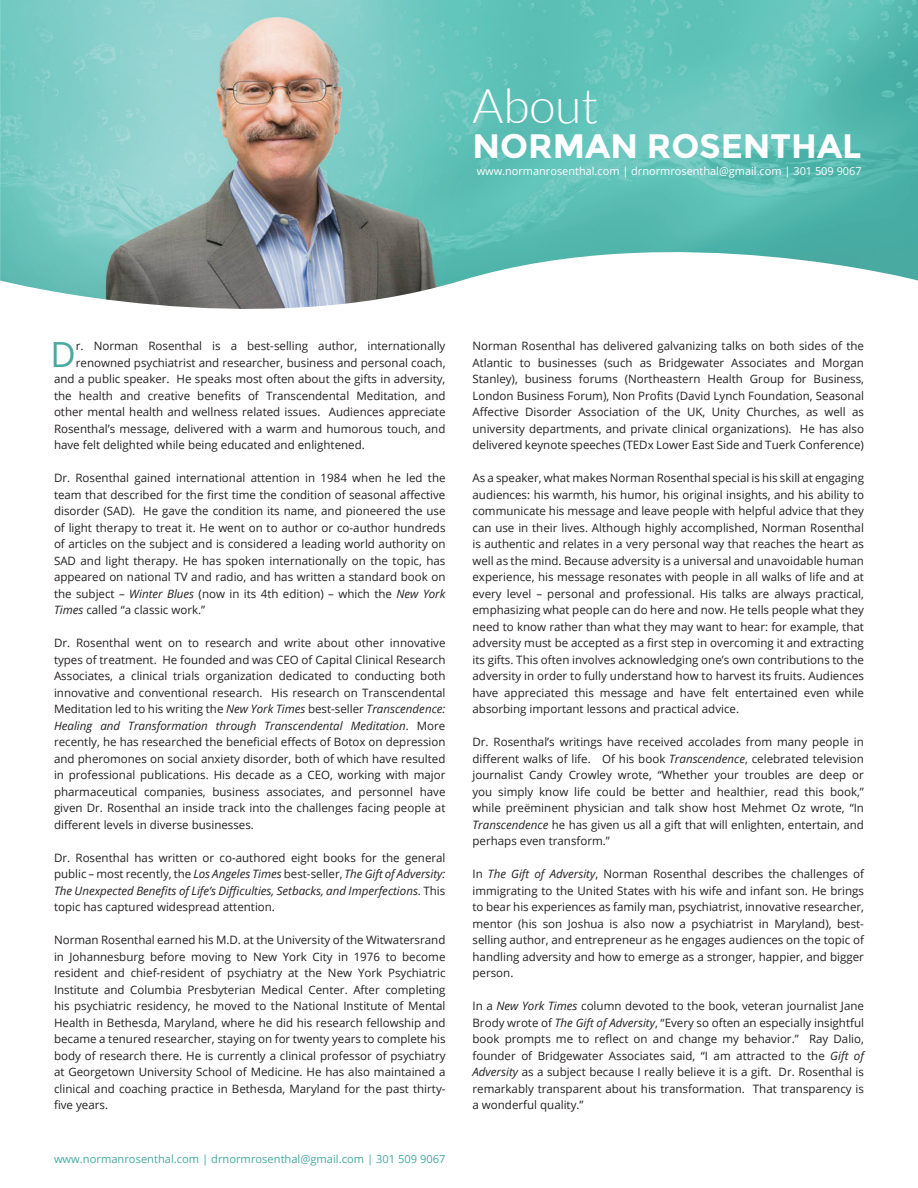
<style>
.page{position:relative;width:918px;height:1188px;background:#fff}
.page>*{position:absolute;margin:0;border:0;box-sizing:border-box;transform-origin:0 0}
.t1{font:300 48px "Lato";color:#fff}
.t2{font:34.65px "Open Sans";color:#48a9a2}
.t3{font:700 33.9px "Montserrat";color:#fff}
.t4{font:11.55px/16.5px "Open Sans";color:#231f20;text-align:justify}
.t5{font:11.1px "Open Sans";color:#48a9a2}
.t6{font:10.95px "Open Sans";color:#fff}
.s1{font-style:italic}
</style>
<div class="page">
<img style="left:0;top:0;width:918px;height:309px">
<h1 class="t1" style="left:472px;top:76px;width:127px">About</h1>
<h3 class="t3" style="left:472px;top:126px;width:391px">NORMAN ROSENTHAL</h3>
<p class="t6" style="left:477px;top:163px;width:387px">www.normanrosenthal.com | drnormrosenthal@gmail.com | 301 509 9067</p>
<h2 class="t2" style="left:51px;top:330px;width:27px">D</h2>
<p class="t4" style="left:76px;top:337px;width:371px">r. Norman Rosenthal is a best-selling author, internationally</p>
<p class="t4" style="left:76px;top:354px;width:371px">renowned psychiatrist and researcher, business and personal coach,</p>
<p class="t4" style="left:54px;top:370px;width:393px">and a public speaker. He speaks most often about the gifts in adversity,</p>
<p class="t4" style="left:54px;top:387px;width:393px">the health and creative benefits of Transcendental Meditation, and</p>
<p class="t4" style="left:54px;top:403px;width:393px">other mental health and wellness related issues. Audiences appreciate</p>
<p class="t4" style="left:54px;top:420px;width:393px">Rosenthal’s message, delivered with a warm and humorous touch, and</p>
<p class="t4" style="left:54px;top:436px;width:312px">have felt delighted while being educated and enlightened.</p>
<p class="t4" style="left:54px;top:469px;width:393px">Dr. Rosenthal gained international attention in 1984 when he led the team that described for the first time the condition of seasonal affective disorder (SAD). He gave the condition its name, and pioneered the use of light therapy to treat it. He went on to author or co-author hundreds of articles on the subject and is considered a leading world authority on SAD and light therapy. He has spoken internationally on the topic, has appeared on national TV and radio, and has written a standard book on the subject – <span class="s1">Winter Blues</span> (now in its 4th edition) – which the <span class="s1">New York Times</span> called “a classic work.”</p>
<p class="t4" style="left:54px;top:634px;width:393px">Dr. Rosenthal went on to research and write about other innovative types of treatment. He founded and was CEO of Capital Clinical Research Associates, a clinical trials organization dedicated to conducting both innovative and conventional research. His research on Transcendental Meditation led to his writing the <span class="s1">New York Times</span> best-seller <span class="s1">Transcendence:<br>Healing and Transformation through Transcendental Meditation</span>. More recently, he has researched the beneficial effects of Botox on depression and pheromones on social anxiety disorder, both of which have resulted in professional publications. His decade as a CEO, working with major pharmaceutical companies, business associates, and personnel have given Dr. Rosenthal an inside track into the challenges facing people at different levels in diverse businesses.</p>
<p class="t4" style="left:54px;top:849px;width:393px">Dr. Rosenthal has written or co-authored eight books for the general public – most recently, the <span class="s1">Los Angeles Times</span> best-seller, <span class="s1">The Gift of Adversity:<br>The Unexpected Benefits of Life’s Difficulties, Setbacks, and Imperfections</span>. This topic has captured widespread attention.</p>
<p class="t4" style="left:54px;top:932px;width:393px">Norman Rosenthal earned his M.D. at the University of the Witwatersrand in Johannesburg before moving to New York City in 1976 to become resident and chief-resident of psychiatry at the New York Psychiatric Institute and Columbia Presbyterian Medical Center. After completing his psychiatric residency, he moved to the National Institute of Mental Health in Bethesda, Maryland, where he did his research fellowship and became a tenured researcher, staying on for twenty years to complete his body of research there. He is currently a clinical professor of psychiatry at Georgetown University School of Medicine. He has also maintained a clinical and coaching practice in Bethesda, Maryland for the past thirty&shy;five years.</p>
<p class="t5" style="left:54px;top:1151px;width:393px">www.normanrosenthal.com | drnormrosenthal@gmail.com | 301 509 9067</p>
<p class="t4" style="left:473px;top:338px;width:393px">Norman Rosenthal has delivered galvanizing talks on both sides of the Atlantic to businesses (such as Bridgewater Associates and Morgan Stanley), business forums (Northeastern Health Group for Business, London Business Forum), Non Profits (David Lynch Foundation, Seasonal Affective Disorder Association of the UK, Unity Churches, as well as university departments, and private clinical organizations). He has also delivered keynote speeches (TEDx Lower East Side and Tuerk Conference)</p>
<p class="t4" style="left:473px;top:470px;width:393px">As a speaker, what makes Norman Rosenthal special is his skill at engaging audiences: his warmth, his humor, his original insights, and his ability to communicate his message and leave people with helpful advice that they can use in their lives. Although highly accomplished, Norman Rosenthal is authentic and relates in a very personal way that reaches the heart as well as the mind. Because adversity is a universal and unavoidable human experience, his message resonates with people in all walks of life and at every level – personal and professional. His talks are always practical, emphasizing what people can do here and now. He tells people what they need to know rather than what they may want to hear: for example, that adversity must be accepted as a first step in overcoming it and extracting its gifts. This often involves acknowledging one’s own contributions to the adversity in order to fully understand how to harvest its fruits. Audiences have appreciated this message and have felt entertained even while absorbing important lessons and practical advice.</p>
<p class="t4" style="left:473px;top:734px;width:393px">Dr. Rosenthal’s writings have received accolades from many people in different walks of life. Of his book <span class="s1">Transcendence</span>, celebrated television journalist Candy Crowley wrote, “Whether your troubles are deep or you simply know life could be better and healthier, read this book,” while preëminent physician and talk show host Mehmet Oz wrote, “In <span class="s1">Transcendence</span> he has given us all a gift that will enlighten, entertain, and perhaps even transform.”</p>
<p class="t4" style="left:473px;top:866px;width:393px">In <span class="s1">The Gift of Adversity</span>, Norman Rosenthal describes the challenges of immigrating to the United States with his wife and infant son. He brings to bear his experiences as family man, psychiatrist, innovative researcher, mentor (his son Joshua is also now a psychiatrist in Maryland), best&shy;selling author, and entrepreneur as he engages audiences on the topic of handling adversity and how to emerge as a stronger, happier, and bigger person.</p>
<p class="t4" style="left:473px;top:998px;width:393px">In a <span class="s1">New York Times</span> column devoted to the book, veteran journalist Jane Brody wrote of <span class="s1">The Gift of Adversity</span>, “Every so often an especially insightful book prompts me to reflect on and change my behavior.” Ray Dalio, founder of Bridgewater Associates said, “I am attracted to the <span class="s1">Gift of Adversity</span> as a subject because I really believe it is a gift. Dr. Rosenthal is remarkably transparent about his transformation. That transparency is a wonderful quality.”</p>
</div>
